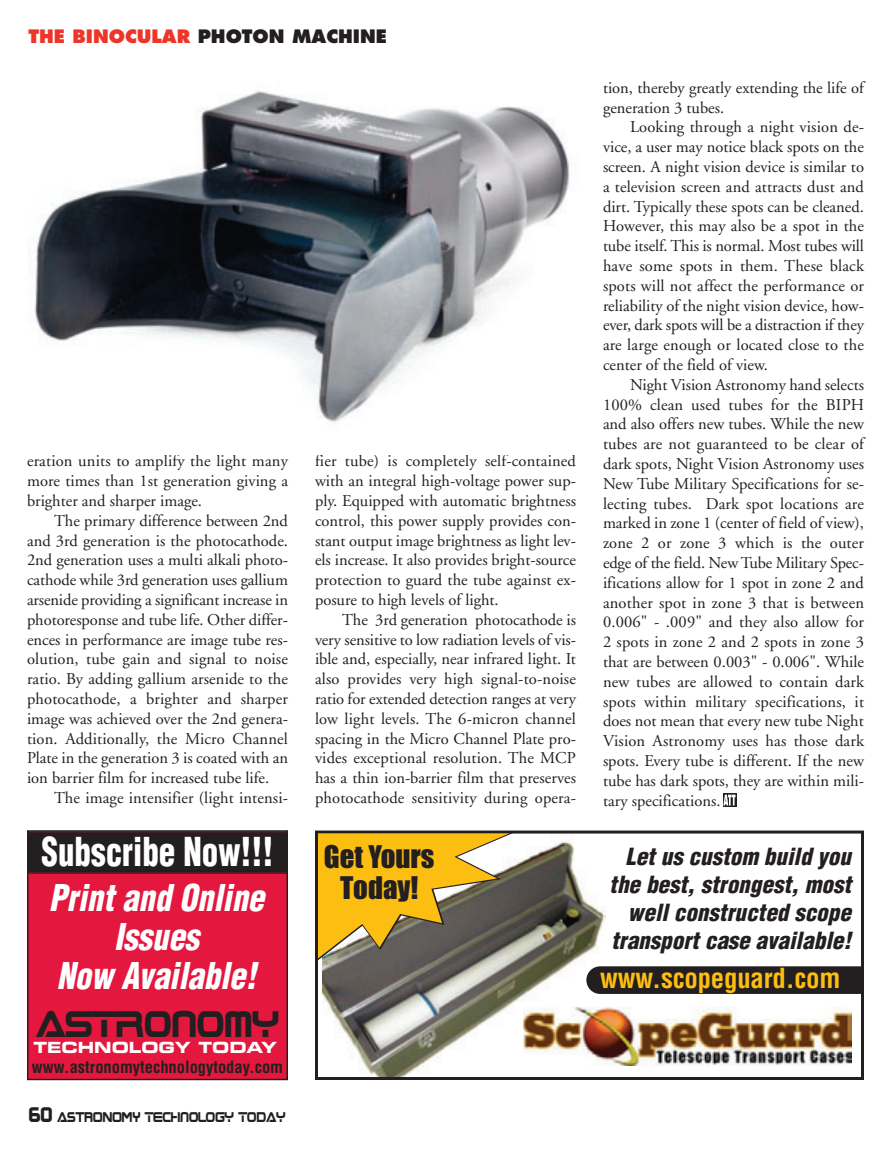
<style>
.page{position:relative;width:891px;height:1161px;background:#fff}
.page>*{position:absolute;margin:0;border:0;box-sizing:border-box;transform-origin:0 0}
.t1{font:900 condensed 38.85px "Helvetica";color:#fff;scale:.85 1}
.t2{font:italic 900 condensed 36px/38.8px "Helvetica";color:#fff;text-align:center;scale:.9 1}
.t3{font:29.85px "Boom Box";color:#231f20}
.t4{font:28.8px/31px "Impact";color:#231f20;text-align:center}
.t5{font:700 condensed 27px "Helvetica";letter-spacing:-.01em;color:#fdbe12}
.t6{font:italic 900 condensed 23.1px/27.8px "Helvetica";color:#231f20;text-align:right}
.t7{font:800 18px "Futura";color:#231f20}
.t8{font:16.5px/19.8px "Adobe Garamond";color:#231f20;text-align:justify}
.t9{font:700 condensed 16.5px "Helvetica";color:#231f20}
.t10{font:15.45px "Eurostile Bold Extended Two";color:#fff}
.t11{font:11.4px "Boom Box";color:#231f20;scale:.9 1}
.s1{color:#ee3529}
.s2{font-size:17.1px}
</style>
<div class="page">
<img style="left:323px;top:839px;width:283px;height:237px">
<div style="left:586px;top:966px;width:287px;height:28px;background:#231f20;border-radius:14px"></div>
<div style="left:862px;top:960px;width:11px;height:38px;background:#fff"></div>
<div style="left:315px;top:831px;width:549px;height:249px;border:3px solid #231f20"></div>
<div style="left:521px;top:1003px;width:336px;height:68px;background:#fff"></div>
<img style="left:524px;top:1007px;width:327px;height:59px">
<svg style="left:317px;top:833px;width:197px;height:128px"></svg>
<img style="left:29px;top:90px;width:541px;height:332px">
<svg style="left:723px;top:793px;width:13px;height:14px"></svg>
<svg style="left:723px;top:795px;width:13px;height:11px"></svg>
<div style="left:28px;top:831px;width:259px;height:249px;background:#e4183e"></div>
<div style="left:27px;top:830px;width:261px;height:250px;border:1px solid #231f20"></div>
<div style="left:28px;top:834px;width:259px;height:38px;background:#231f20"></div>
<div style="left:27px;top:832px;width:261px;height:42px;border:1px solid #231f20"></div>
<p class="t7" style="left:28px;top:29px;width:360px"><span class="s1">THE BINOCULAR</span> PHOTON MACHINE</p>
<p class="t8" style="left:27px;top:453px;width:263px">eration units to amplify the light many more times than 1st generation giving a brighter and sharper image.</p>
<p class="t8" style="left:27px;top:512px;width:263px;text-indent:27px">The primary difference between 2nd and 3rd generation is the photocathode.<br>2nd generation uses a multi alkali photo&shy;cathode while 3rd generation uses gallium arsenide providing a significant increase in photoresponse and tube life. Other differ&shy;ences in performance are image tube res&shy;olution, tube gain and signal to noise ratio. By adding gallium arsenide to the photocathode, a brighter and sharper image was achieved over the 2nd genera&shy;tion. Additionally, the Micro Channel Plate in the generation 3 is coated with an ion barrier film for increased tube life.</p>
<p class="t8" style="left:54px;top:789px;width:235px">The image intensifier (light intensi-</p>
<h1 class="t1" style="left:42px;top:837px;width:274px">Subscribe Now!!!</h1>
<h2 class="t2" style="left:49px;top:882px;width:248px">Printand Online<br>Issues<br>Now Available!</h2>
<h3 class="t3" style="left:36px;top:1009px;width:244px">ASTRONOMY</h3>
<p class="t10" style="left:33px;top:1042px;width:245px">TECHNOLOGY TODAY</p>
<p class="t9" style="left:32px;top:1060px;width:253px">www.astronomytechnologytoday.com</p>
<p class="t11" style="left:28px;top:1111px;width:287px"><span class="s2">60</span> ASTRONOMY TECHNOLOGY TODAY</p>
<p class="t8" style="left:315px;top:453px;width:263px">fier tube) is completely self-contained with an integral high-voltage power sup&shy;ply. Equipped with automatic brightness control, this power supply provides con&shy;stant output image brightness as light lev&shy;els increase. It also provides bright-source protection to guard the tube against ex&shy;posure to high levels of light.</p>
<p class="t8" style="left:315px;top:611px;width:263px;text-indent:27px">The 3rd generation photocathode is very sensitive to low radiation levels of vis&shy;ible and, especially, near infrared light. It also provides very high signal-to-noise ratio for extended detection ranges at very low light levels. The 6-micron channel spacing in the Micro Channel Plate pro&shy;vides exceptional resolution. The MCP has a thin ion-barrier film that preserves photocathode sensitivity during opera-</p>
<h3 class="t4" style="left:324px;top:843px;width:112px">Get Yours<br>Today!</h3>
<p class="t8" style="left:603px;top:79px;width:263px">tion, thereby greatly extending the life of generation 3 tubes.</p>
<p class="t8" style="left:603px;top:119px;width:263px;text-indent:27px">Looking through a night vision de&shy;vice, a user may notice black spots on the screen. A night vision device is similar to a television screen and attracts dust and dirt. Typically these spots can be cleaned.<br>However, this may also be a spot in the tube itself. This is normal. Most tubes will have some spots in them. These black spots will not affect the performance or reliability of the night vision device, how&shy;ever, dark spots will be a distraction if they are large enough or located close to the center of the field of view.</p>
<p class="t8" style="left:603px;top:376px;width:263px;text-indent:27px">Night Vision Astronomy hand selects 100% clean used tubes for the BIPH and also offers new tubes. While the new tubes are not guaranteed to be clear of dark spots, Night Vision Astronomy uses New Tube Military Specifications for se&shy;lecting tubes. Dark spot locations are marked in zone 1 (center of field of view), zone 2 or zone 3 which is the outer edge of the field. New Tube Military Spec&shy;ifications allow for 1 spot in zone 2 and another spot in zone 3 that is between 0.006" - .009" and they also allow for 2 spots in zone 2 and 2 spots in zone 3 that are between 0.003" - 0.006". While new tubes are allowed to contain dark spots within military specifications, it does not mean that every new tube Night Vision Astronomy uses has those dark spots. Every tube is different. If the new tube has dark spots, they are within mili&shy;tary specifications.</p>
<h3 class="t6" style="left:609px;top:845px;width:248px">Letus custom build you the best,strongest,most wellconstructed scope transportcase available!</h3>
<h3 class="t5" style="left:600px;top:968px;width:242px">www.scopeguard.com</h3>
</div>
